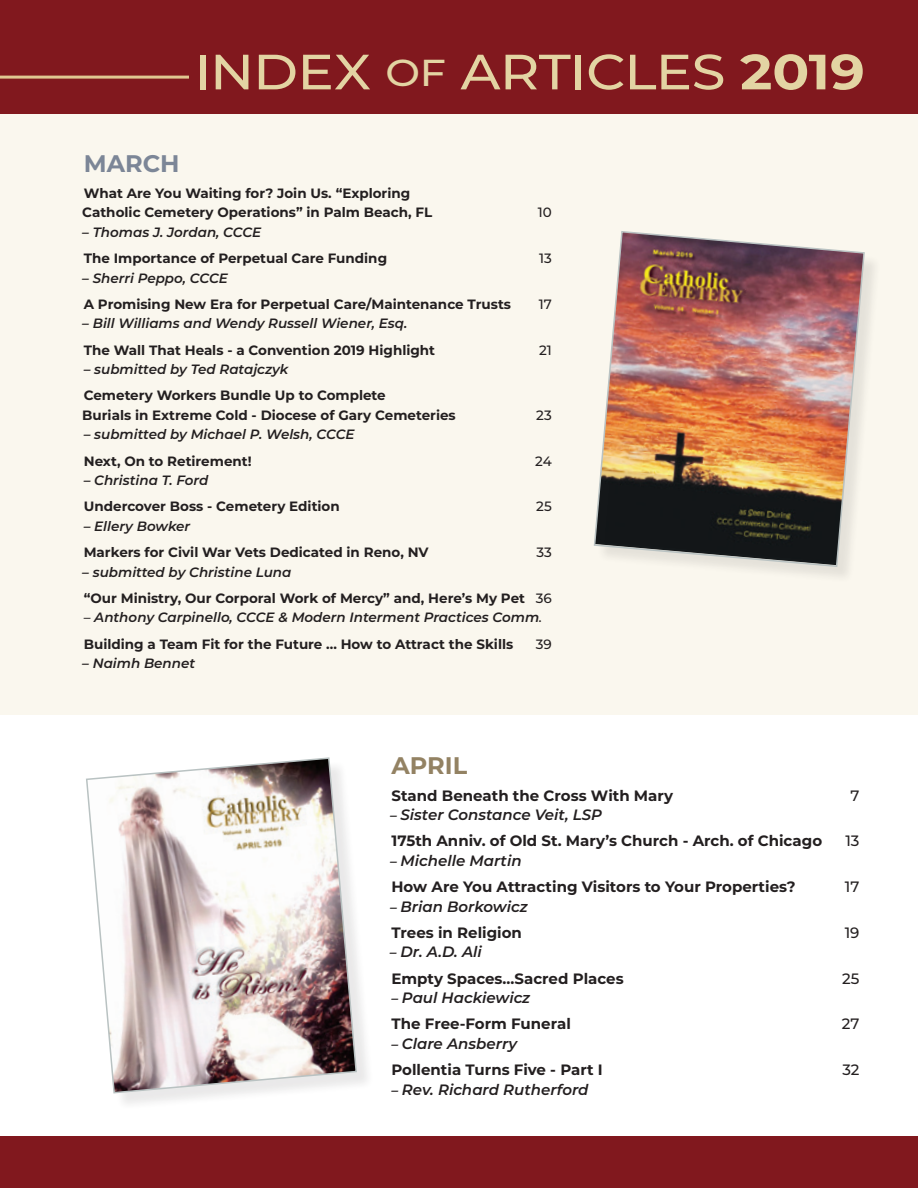
<style>
.page{position:relative;width:918px;height:1188px;background:#fff}
.page>*{position:absolute;margin:0;border:0;box-sizing:border-box;transform-origin:0 0}
.t1{font:500 49.5px "Montserrat";letter-spacing:-.015em;color:#e3d4a3;scale:1.1 1}
.BODY_TEXT{font:700 24px "Montserrat";color:#7c8697}
.BODY_TEXT-2{font:700 24px "Montserrat";color:#938263}
.BODY_TEXT-3{font:700 15px "Montserrat";color:#231f20}
.BODY_TEXT-4{font:italic 600 15px "Montserrat";color:#231f20}
.BODY_TEXT-5{font:500 15px "Montserrat";color:#231f20}
.BODY_TEXT-6{font:700 13.5px/19.5px "Montserrat";color:#231f20}
.BODY_TEXT-7{font:italic 600 13.5px "Montserrat";color:#231f20}
.BODY_TEXT-8{font:500 13.5px "Montserrat";color:#231f20}
.s1{font-size:37.5px}
.s2{font-weight:700}
.s3{font-weight:500}
.s4{font-size:13.5px}
</style>
<div class="page">
<div style="left:0;top:96px;width:918px;height:619px;background:#faf7ee"></div>
<div style="left:88px;top:760px;width:286px;height:350px;background:#231f20;opacity:.1"></div>
<img style="left:86px;top:757px;width:272px;height:337px">
<div style="left:0;top:0;width:918px;height:114px;background:#81181e"></div>
<div style="left:596px;top:233px;width:286px;height:351px;background:#231f20;opacity:.1"></div>
<img style="left:593px;top:231px;width:273px;height:337px">
<hr style="left:0;top:76px;width:189px;height:3px;background:#e0c791">
<div style="left:0;top:1136px;width:918px;height:52px;background:#81181e"></div>
<h1 class="t1" style="left:194px;top:37px;width:611px">INDEX <span class="s1">OF</span> ARTICLES <span class="s2">2019</span></h1>
<p class="BODY_TEXT" style="left:84px;top:146px;width:97px">MARCH</p>
<p class="BODY_TEXT-6" style="left:82px;top:183px;width:352px">What Are You Waiting for? Join Us. “Exploring<br>Catholic Cemetery Operations” in Palm Beach, FL</p>
<p class="BODY_TEXT-8" style="left:538px;top:203px;width:15px">10</p>
<p class="BODY_TEXT-7" style="left:82px;top:223px;width:181px">– Thomas J. Jordan, CCCE</p>
<p class="BODY_TEXT-6" style="left:84px;top:248px;width:305px">The Importance of Perpetual Care Funding</p>
<p class="BODY_TEXT-8" style="left:539px;top:249px;width:14px">13</p>
<p class="BODY_TEXT-7" style="left:82px;top:268px;width:147px">– Sherri Peppo, CCCE</p>
<p class="BODY_TEXT-6" style="left:84px;top:294px;width:429px">A Promising New Era for Perpetual Care/Maintenance Trusts</p>
<p class="BODY_TEXT-8" style="left:539px;top:295px;width:15px">17</p>
<p class="BODY_TEXT-7" style="left:82px;top:314px;width:327px">– Bill Williams and Wendy Russell Wiener, Esq.</p>
<p class="BODY_TEXT-6" style="left:84px;top:340px;width:353px">The Wall That Heals - a Convention 2019 Highlight</p>
<p class="BODY_TEXT-8" style="left:539px;top:341px;width:14px">21</p>
<p class="BODY_TEXT-7" style="left:84px;top:360px;width:206px">– submitted by Ted Ratajczyk</p>
<p class="BODY_TEXT-6" style="left:82px;top:385px;width:375px">Cemetery Workers Bundle Up to Complete<br>Burials in Extreme Cold - Diocese of Gary Cemeteries</p>
<p class="BODY_TEXT-8" style="left:536px;top:406px;width:17px">23</p>
<p class="BODY_TEXT-7" style="left:84px;top:425px;width:272px">– submitted by Michael P. Welsh, CCCE</p>
<p class="BODY_TEXT-6" style="left:84px;top:451px;width:169px">Next, On to Retirement!</p>
<p class="BODY_TEXT-8" style="left:535px;top:452px;width:18px">24</p>
<p class="BODY_TEXT-7" style="left:84px;top:471px;width:126px">– Christina T. Ford</p>
<p class="BODY_TEXT-6" style="left:84px;top:496px;width:258px">Undercover Boss - Cemetery Edition</p>
<p class="BODY_TEXT-8" style="left:536px;top:497px;width:17px">25</p>
<p class="BODY_TEXT-7" style="left:84px;top:517px;width:108px">– Ellery Bowker</p>
<p class="BODY_TEXT-6" style="left:84px;top:542px;width:346px">Markers for Civil War Vets Dedicated in Reno, NV</p>
<p class="BODY_TEXT-8" style="left:536px;top:543px;width:17px">33</p>
<p class="BODY_TEXT-7" style="left:82px;top:562px;width:211px">– submitted by Christine Luna</p>
<p class="BODY_TEXT-6" style="left:84px;top:588px;width:469px">“Our Ministry, Our Corporal Work of Mercy” and, Here’s My Pet <span class="s3">36</span></p>
<p class="BODY_TEXT-7" style="left:84px;top:608px;width:460px"><span class="s3">–</span> Anthony Carpinello, CCCE &amp; Modern Interment Practices Comm<span class="s3">.</span></p>
<p class="BODY_TEXT-6" style="left:84px;top:634px;width:431px">Building a Team Fit for the Future ... How to Attract the Skills</p>
<p class="BODY_TEXT-8" style="left:536px;top:635px;width:18px">39</p>
<p class="BODY_TEXT-7" style="left:82px;top:654px;width:115px">– Naimh Bennet</p>
<p class="BODY_TEXT-2" style="left:392px;top:748px;width:77px">APRIL</p>
<p class="BODY_TEXT-3" style="left:392px;top:784px;width:283px">Stand Beneath the Cross With Mary</p>
<p class="BODY_TEXT-5" style="left:851px;top:785px;width:10px">7</p>
<p class="BODY_TEXT-4" style="left:390px;top:804px;width:214px"><span class="s4">–</span> Sister Constance Veit, LSP</p>
<p class="BODY_TEXT-3" style="left:392px;top:830px;width:432px">175th Anniv. of Old St. Mary’s Church - Arch. of Chicago</p>
<p class="BODY_TEXT-5" style="left:845px;top:831px;width:16px">13</p>
<p class="BODY_TEXT-4" style="left:390px;top:850px;width:133px"><span class="s4">–</span> Michelle Martin</p>
<p class="BODY_TEXT-3" style="left:391px;top:876px;width:406px">How Are You Attracting Visitors to Your Properties?</p>
<p class="BODY_TEXT-5" style="left:845px;top:876px;width:16px">17</p>
<p class="BODY_TEXT-4" style="left:390px;top:896px;width:139px"><span class="s4">–</span> Brian Borkowicz</p>
<p class="BODY_TEXT-3" style="left:391px;top:922px;width:132px">Trees in Religion</p>
<p class="BODY_TEXT-5" style="left:845px;top:922px;width:16px">19</p>
<p class="BODY_TEXT-4" style="left:390px;top:941px;width:93px"><span class="s4">–</span> Dr. A.D. Ali</p>
<p class="BODY_TEXT-3" style="left:391px;top:967px;width:234px">Empty Spaces...Sacred Places</p>
<p class="BODY_TEXT-5" style="left:842px;top:968px;width:19px">25</p>
<p class="BODY_TEXT-4" style="left:391px;top:987px;width:140px"><span class="s4">–</span> Paul Hackiewicz</p>
<p class="BODY_TEXT-3" style="left:391px;top:1013px;width:181px">The Free-Form Funeral</p>
<p class="BODY_TEXT-5" style="left:842px;top:1014px;width:19px">27</p>
<p class="BODY_TEXT-4" style="left:391px;top:1033px;width:127px"><span class="s4">–</span> Clare Ansberry</p>
<p class="BODY_TEXT-3" style="left:391px;top:1059px;width:213px">Pollentia Turns Five - Part I</p>
<p class="BODY_TEXT-5" style="left:842px;top:1059px;width:19px">32</p>
<p class="BODY_TEXT-4" style="left:391px;top:1079px;width:198px"><span class="s4">–</span> Rev. Richard Rutherford</p>
</div>
